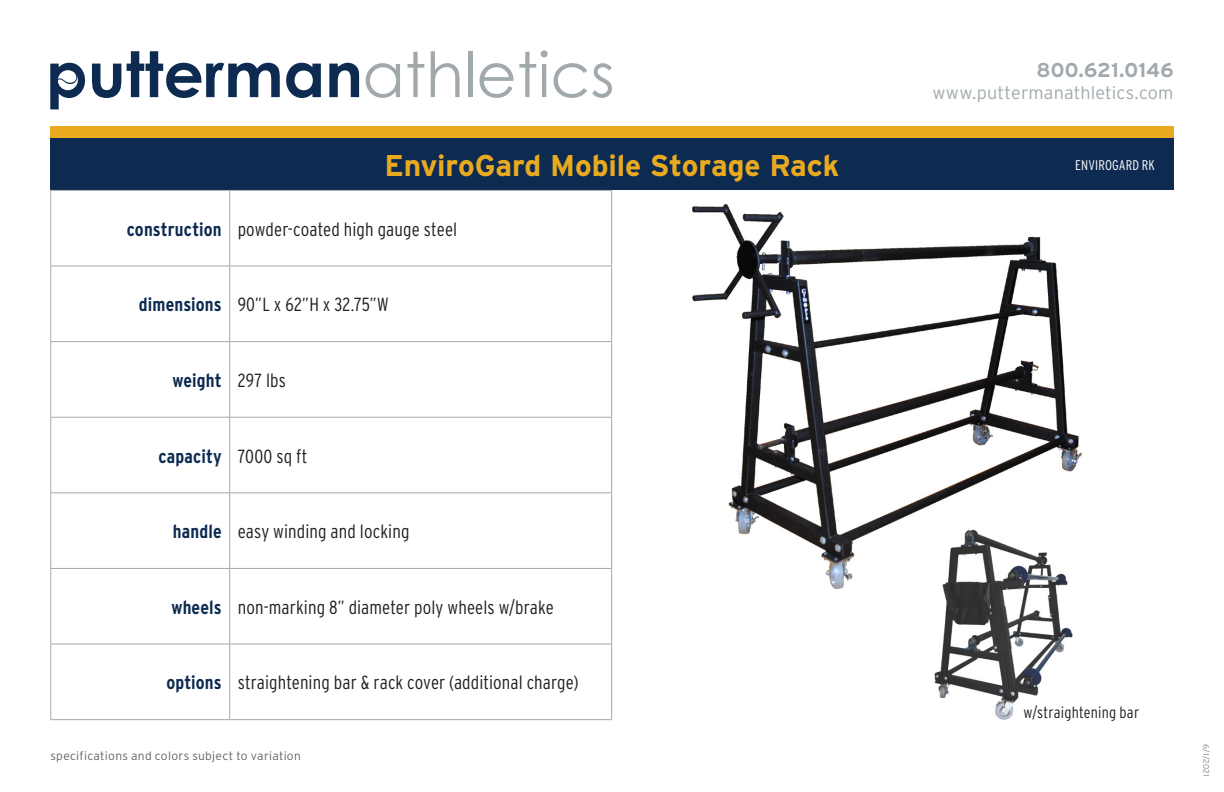
<style>
.page{position:relative;width:1224px;height:792px;background:#fff}
.page>*{position:absolute;margin:0;border:0;box-sizing:border-box;transform-origin:0 0}
.Product_Name{font:700 30px "Interstate";letter-spacing:-.005em;color:#eaaa20}
.t1{font:700 20px "Interstate";letter-spacing:.005em;color:#a1a9ad}
.Description{font:300 19px "Interstate Condensed";letter-spacing:.005em;color:#231f20}
.Heading{font:700 19px "Interstate Condensed";letter-spacing:.01em;color:#0d2b51}
.t2{font:300 18px "Interstate";letter-spacing:.01em;color:#a1a9ad}
.Description-2{font:300 16px "Interstate Condensed";letter-spacing:.01em;color:#231f20}
.Part{font:300 14px "Interstate Condensed";letter-spacing:.01em;color:#fff}
.t3{font:300 12px "Interstate";letter-spacing:.025em;color:#636366}
.t4{font:300 8px "Interstate";color:#808285}
</style>
<div class="page">
<svg style="left:366px;top:63px;width:34px;height:35px"></svg>
<svg style="left:408px;top:52px;width:16px;height:45px"></svg>
<svg style="left:431px;top:51px;width:29px;height:46px"></svg>
<hr style="left:468px;top:51px;width:4px;height:46px;background:#a1a9ad">
<svg style="left:480px;top:50px;width:68px;height:48px"></svg>
<svg style="left:554px;top:63px;width:58px;height:35px"></svg>
<svg style="left:92px;top:64px;width:29px;height:34px"></svg>
<svg style="left:127px;top:51px;width:153px;height:47px"></svg>
<svg style="left:286px;top:63px;width:35px;height:35px"></svg>
<svg style="left:329px;top:63px;width:30px;height:34px"></svg>
<svg style="left:50px;top:63px;width:35px;height:46px"></svg>
<div style="left:50px;top:126px;width:1124px;height:13px;background:#eaaa20"></div>
<div style="left:50px;top:139px;width:1124px;height:51px;background:#0d2b51"></div>
<hr style="left:50px;top:190px;width:180px;height:1px;background:#a1a9ad">
<hr style="left:50px;top:191px;width:1px;height:75px;background:#a1a9ad">
<hr style="left:230px;top:190px;width:382px;height:1px;background:#a1a9ad">
<hr style="left:229px;top:191px;width:1px;height:75px;background:#a1a9ad">
<hr style="left:611px;top:191px;width:1px;height:75px;background:#a1a9ad">
<hr style="left:50px;top:266px;width:180px;height:1px;background:#a1a9ad">
<hr style="left:50px;top:266px;width:1px;height:75px;background:#a1a9ad">
<hr style="left:230px;top:266px;width:382px;height:1px;background:#a1a9ad">
<hr style="left:229px;top:266px;width:1px;height:75px;background:#a1a9ad">
<hr style="left:611px;top:266px;width:1px;height:75px;background:#a1a9ad">
<hr style="left:50px;top:341px;width:180px;height:1px;background:#a1a9ad">
<hr style="left:50px;top:342px;width:1px;height:75px;background:#a1a9ad">
<hr style="left:230px;top:341px;width:382px;height:1px;background:#a1a9ad">
<hr style="left:229px;top:342px;width:1px;height:75px;background:#a1a9ad">
<hr style="left:611px;top:342px;width:1px;height:75px;background:#a1a9ad">
<hr style="left:50px;top:417px;width:180px;height:1px;background:#a1a9ad">
<hr style="left:50px;top:418px;width:1px;height:74px;background:#a1a9ad">
<hr style="left:230px;top:417px;width:382px;height:1px;background:#a1a9ad">
<hr style="left:229px;top:418px;width:1px;height:74px;background:#a1a9ad">
<hr style="left:611px;top:418px;width:1px;height:74px;background:#a1a9ad">
<hr style="left:50px;top:492px;width:180px;height:1px;background:#a1a9ad">
<hr style="left:50px;top:493px;width:1px;height:75px;background:#a1a9ad">
<hr style="left:230px;top:492px;width:382px;height:1px;background:#a1a9ad">
<hr style="left:229px;top:493px;width:1px;height:75px;background:#a1a9ad">
<hr style="left:611px;top:493px;width:1px;height:75px;background:#a1a9ad">
<hr style="left:50px;top:568px;width:180px;height:1px;background:#a1a9ad">
<hr style="left:50px;top:569px;width:1px;height:75px;background:#a1a9ad">
<hr style="left:230px;top:568px;width:382px;height:1px;background:#a1a9ad">
<hr style="left:229px;top:569px;width:1px;height:75px;background:#a1a9ad">
<hr style="left:611px;top:569px;width:1px;height:75px;background:#a1a9ad">
<hr style="left:50px;top:644px;width:180px;height:1px;background:#a1a9ad">
<hr style="left:50px;top:644px;width:1px;height:75px;background:#a1a9ad">
<hr style="left:230px;top:644px;width:382px;height:1px;background:#a1a9ad">
<hr style="left:229px;top:644px;width:1px;height:75px;background:#a1a9ad">
<hr style="left:611px;top:644px;width:1px;height:75px;background:#a1a9ad">
<hr style="left:50px;top:719px;width:180px;height:1px;background:#a1a9ad">
<hr style="left:230px;top:719px;width:382px;height:1px;background:#a1a9ad">
<img style="left:692px;top:204px;width:390px;height:385px">
<img style="left:935px;top:528px;width:138px;height:192px">
<p class="t1" style="left:1037px;top:59px;width:138px">800.621.0146</p>
<p class="t2" style="left:932px;top:82px;width:243px">www.puttermanathletics.com</p>
<p class="Product_Name" style="left:385px;top:149px;width:456px">EnviroGard Mobile Storage Rack</p>
<p class="Product_Name" style="left:514px;top:149px;width:197px">product name</p>
<p class="Part" style="left:1123px;top:157px;width:34px">PART#</p>
<p class="Part" style="left:1075px;top:157px;width:81px">ENVIROGARD RK</p>
<p class="Heading" style="left:127px;top:219px;width:96px">construction</p>
<p class="Description" style="left:238px;top:218px;width:221px">powder-coated high gauge steel</p>
<p class="Heading" style="left:139px;top:294px;width:84px">dimensions</p>
<p class="Description" style="left:238px;top:294px;width:153px">90”L x 62”H x 32.75”W</p>
<p class="Heading" style="left:172px;top:370px;width:51px">weight</p>
<p class="Description" style="left:238px;top:370px;width:50px">297 lbs</p>
<p class="Heading" style="left:159px;top:445px;width:65px">capacity</p>
<p class="Description" style="left:238px;top:445px;width:71px">7000 sq ft</p>
<p class="Heading" style="left:173px;top:521px;width:50px">handle</p>
<p class="Description" style="left:238px;top:521px;width:173px">easy winding and locking</p>
<p class="Heading" style="left:171px;top:597px;width:52px">wheels</p>
<p class="Description" style="left:238px;top:596px;width:318px">non-marking 8” diameter poly wheels w/brake</p>
<p class="Heading" style="left:166px;top:672px;width:57px">options</p>
<p class="Description" style="left:238px;top:672px;width:342px">straightening bar &amp; rack cover (additional charge)</p>
<p class="t3" style="left:50px;top:749px;width:252px">specifications and colors subject to variation</p>
<p class="Description-2" style="left:1023px;top:703px;width:117px">w/straightening bar</p>
<p class="t4" style="left:1211px;top:744px;width:34px;rotate:90deg">6/1/2021</p>
</div>
